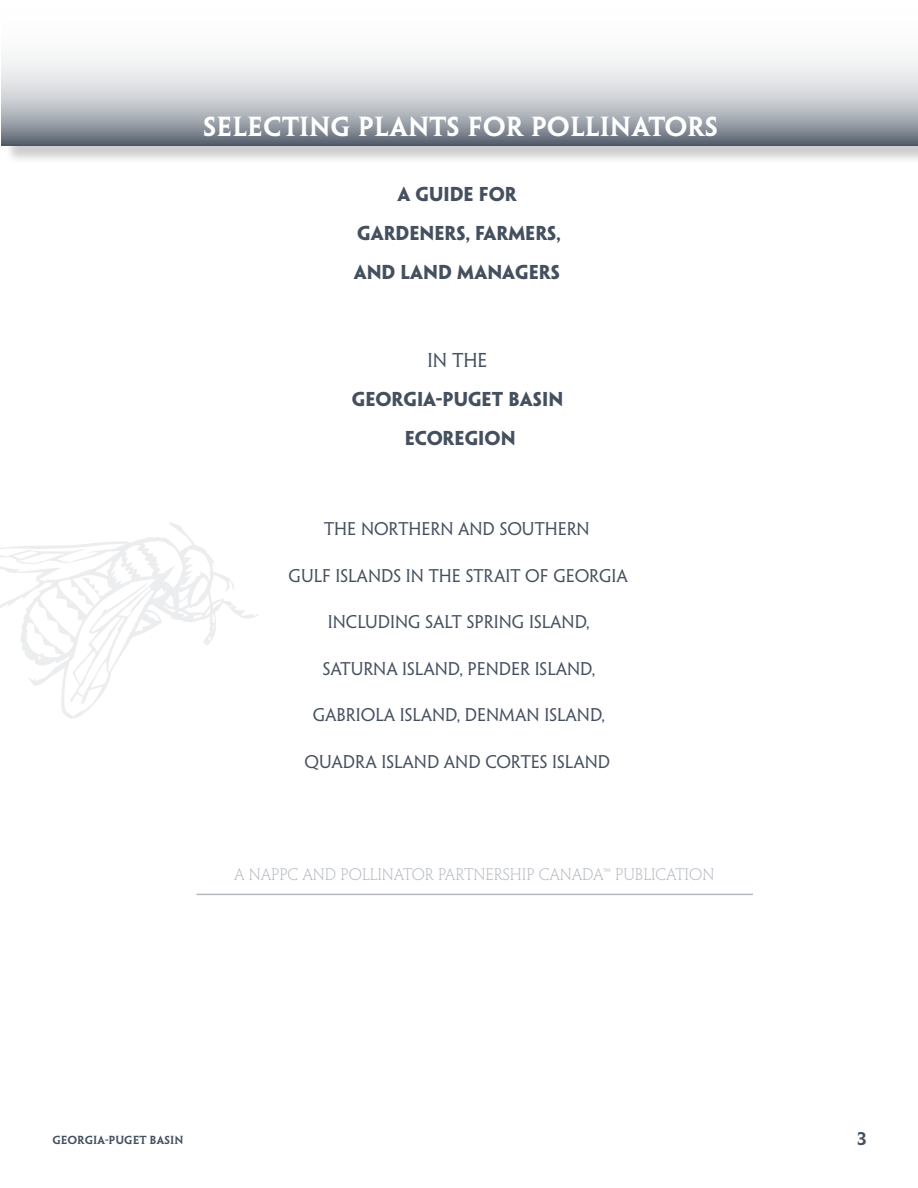
<style>
.page{position:relative;width:918px;height:1188px;background:#fff}
.page>*{position:absolute;margin:0;border:0;box-sizing:border-box;transform-origin:0 0}
.t1{font:24.75px "Penumbra MM 585 1000";color:#fff}
.t2{font:18px/39px "Penumbra MM 725 150";color:#45505f;text-align:center}
.t3{font:18px "Penumbra MM 365 500";color:#45505f}
.t4{font:16.5px "Penumbra MM 365 500";color:#45505f}
.t5{font:16.5px "Penumbra MM 585 1000";color:#45505f}
.t6{font:15px "Penumbra MM 220 1000";color:#b4b9bf}
.t7{font:10.5px "Penumbra MM 585 1000";letter-spacing:-.005em;color:#45505f}
</style>
<div class="page">
<svg style="left:0;top:522px;width:258px;height:197px"></svg>
<div style="left:4px;top:0;width:914px;height:164px;background:#000;opacity:.2"></div>
<svg style="left:2px;top:0;width:916px;height:146px"></svg>
<hr style="left:196px;top:894px;width:557px;height:1px;background:#b4b9bf">
<h1 class="t1" style="left:203px;top:113px;width:517px">SELECTING PLANTS FOR POLLINATORS</h1>
<p class="t2" style="left:354px;top:174px;width:209px">A GUIDE FOR<br>GARDENERS, FARMERS,<br>AND LAND MANAGERS</p>
<p class="t3" style="left:427px;top:350px;width:61px">IN THE</p>
<p class="t2" style="left:352px;top:380px;width:213px">GEORGIA-PUGET BASIN<br>ECOREGION</p>
<p class="t4" style="left:324px;top:519px;width:267px">THE NORTHERN AND SOUTHERN</p>
<p class="t4" style="left:289px;top:566px;width:341px">GULF ISLANDS IN THE STRAIT OF GEORGIA</p>
<p class="t4" style="left:328px;top:612px;width:263px">INCLUDING SALT SPRING ISLAND,</p>
<p class="t4" style="left:323px;top:659px;width:274px">SATURNA ISLAND, PENDER ISLAND,</p>
<p class="t4" style="left:313px;top:705px;width:294px">GABRIOLA ISLAND, DENMAN ISLAND,</p>
<p class="t4" style="left:305px;top:752px;width:307px">QUADRA ISLAND AND CORTES ISLAND</p>
<p class="t6" style="left:234px;top:866px;width:482px">A NAPPC AND POLLINATOR PARTNERSHIP CANADA™ PUBLICATION</p>
<p class="t7" style="left:52px;top:1134px;width:133px">GEORGIA-PUGET BASIN</p>
<p class="t5" style="left:857px;top:1129px;width:11px">3</p>
</div>
